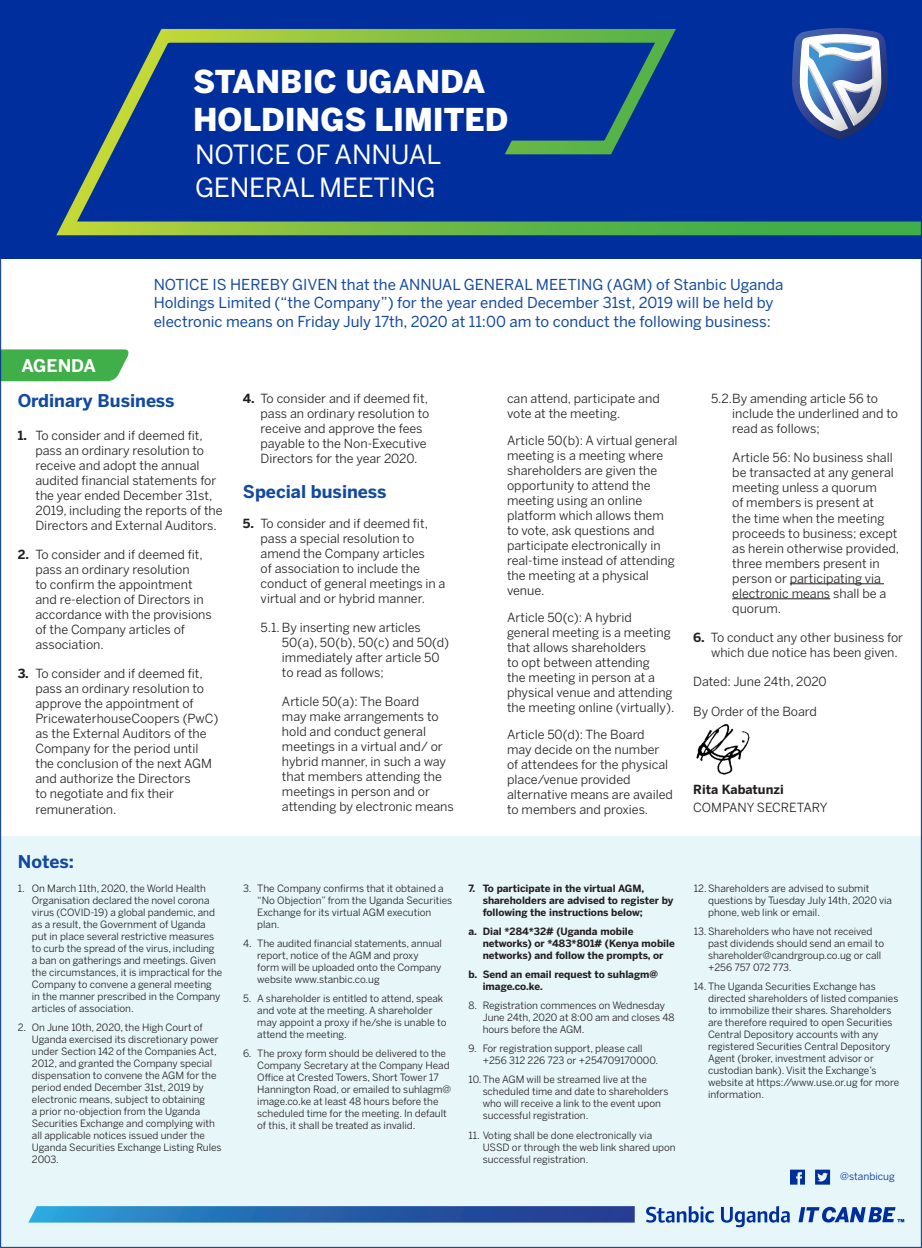
<style>
.page{position:relative;width:922px;height:1248px;background:#fff}
.page>*{position:absolute;margin:0;border:0;box-sizing:border-box;transform-origin:0 0}
.t1{font:900 31.25px/37.5px "Benton Sans";color:#fff}
.t2{font:26.25px/33px "Benton Sans";letter-spacing:-.01em;color:#fff}
.t3{font:700 17.5px "Benton Sans";color:#13499f}
.t4{font:700 17.5px "Benton Sans";color:#fff}
.t5{font:15px/18.8px "Benton Sans";color:#13499f}
.t6{font:12.5px/15px "Benton Sans";color:#231f20}
.t7{font:700 12.5px "Benton Sans";color:#231f20}
.t8{font:10.12px "Benton Sans";color:#002e9c}
.t9{font:10px/12px "Benton Sans";color:#231f20}
.t10{font:700 10px/12px "Benton Sans";color:#231f20}
.s1{font-weight:700}
</style>
<div class="page">
<div style="left:1px;top:836px;width:920px;height:411px;background:#e7f6f9"></div>
<hr style="left:789px;top:583px;width:94px;height:1px;background:#231f20">
<hr style="left:732px;top:598px;width:98px;height:1px;background:#231f20">
<div style="left:0;top:0;width:921px;height:259px;background:#002e9c"></div>
<svg style="left:2px;top:349px;width:127px;height:32px;background:#4cb354"></svg>
<svg style="left:56px;top:29px;width:863px;height:207px"></svg>
<svg style="left:791px;top:28px;width:96px;height:112px"></svg>
<svg style="left:28px;top:1206px;width:606px;height:16px;background:#2967af"></svg>
<img style="left:696px;top:724px;width:54px;height:51px">
<svg style="left:790px;top:1169px;width:14px;height:15px"></svg>
<svg style="left:815px;top:1169px;width:14px;height:15px"></svg>
<svg style="left:798px;top:1206px;width:106px;height:16px"></svg>
<svg style="left:646px;top:1206px;width:68px;height:16px"></svg>
<svg style="left:720px;top:1206px;width:69px;height:21px"></svg>
<p class="t1" style="left:193px;top:62px;width:316px">STANBIC UGANDA<br>HOLDINGS LIMITED</p>
<p class="t2" style="left:195px;top:138px;width:248px">NOTICE OF ANNUAL<br>GENERAL MEETING</p>
<p class="t4" style="left:21px;top:355px;width:76px">AGENDA</p>
<p class="t5" style="left:154px;top:274px;width:631px">NOTICE IS HEREBY GIVEN that the ANNUAL GENERAL MEETING (AGM) of Stanbic Uganda<br>Holdings Limited (“the Company”) for the year ended December 31st, 2019 will be held by electronic means on Friday July 17th, 2020 at 11:00 am to conduct the following business:</p>
<p class="t3" style="left:18px;top:390px;width:158px">Ordinary Business</p>
<p class="t6" style="left:35px;top:427px;width:189px;text-indent:-18px"><span class="s1">1.</span> To consider and if deemed fit, pass an ordinary resolution to receive and adopt the annual audited financial statements for the year ended December 31st,<br>2019, including the reports of the<br>Directors and External Auditors.</p>
<p class="t6" style="left:35px;top:547px;width:178px;text-indent:-18px"><span class="s1">2.</span> To consider and if deemed fit, pass an ordinary resolution<br>to confirm the appointment and re-election of Directors in accordance with the provisions of the Company articles of association.</p>
<p class="t6" style="left:35px;top:666px;width:184px;text-indent:-18px"><span class="s1">3.</span> To consider and if deemed fit, pass an ordinary resolution to approve the appointment of<br>PricewaterhouseCoopers (PwC) as the External Auditors of the<br>Company for the period until the conclusion of the next AGM and authorize the Directors<br>to negotiate and fix their remuneration.</p>
<p class="t3" style="left:18px;top:850px;width:58px">Notes:</p>
<p class="t9" style="left:32px;top:882px;width:192px;text-indent:-14px">1. On March 11th, 2020, the World Health Organisation declared the novel corona virus (COVID-19) a global pandemic, and as a result, the Government of Uganda put in place several restrictive measures to curb the spread of the virus, including a ban on gatherings and meetings. Given the circumstances, it is impractical for the Company to convene a general meeting in the manner prescribed in the Company articles of association.</p>
<p class="t9" style="left:32px;top:1021px;width:191px;text-indent:-14px">2. On June 10th, 2020, the High Court of Uganda exercised its discretionary power under Section 142 of the Companies Act, 2012, and granted the Company special dispensation to convene the AGM for the period ended December 31st, 2019 by electronic means, subject to obtaining<br>a prior no-objection from the Uganda Securities Exchange and complying with all applicable notices issued under the Uganda Securities Exchange Listing Rules 2003.</p>
<p class="t6" style="left:260px;top:391px;width:170px;text-indent:-18px"><span class="s1">4.</span> To consider and if deemed fit, pass an ordinary resolution to receive and approve the fees payable to the Non-Executive<br>Directors for the year 2020.</p>
<p class="t3" style="left:243px;top:481px;width:145px">Special business</p>
<p class="t6" style="left:260px;top:515px;width:186px;text-indent:-18px"><span class="s1">5.</span> To consider and if deemed fit, pass a special resolution to amend the Company articles<br>of association to include the conduct of general meetings in a virtual and or hybrid manner.</p>
<p class="t6" style="left:282px;top:619px;width:169px;text-indent:-21px">5.1. By inserting new articles<br>50(a), 50(b), 50(c) and 50(d) immediately after article 50 to read as follows;</p>
<p class="t6" style="left:282px;top:694px;width:173px">Article 50(a): The Board<br>may make arrangements to hold and conduct general meetings in a virtual and/ or hybrid manner, in such a way that members attending the meetings in person and or attending by electronic means</p>
<p class="t6" style="left:507px;top:391px;width:154px">can attend, participate and vote at the meeting.</p>
<p class="t6" style="left:507px;top:433px;width:172px">Article 50(b): A virtual general meeting is a meeting where shareholders are given the opportunity to attend the meeting using an online platform which allows them to vote, ask questions and participate electronically in real-time instead of attending the meeting at a physical venue.</p>
<p class="t6" style="left:507px;top:609px;width:169px">Article 50(c): A hybrid general meeting is a meeting that allows shareholders<br>to opt between attending<br>the meeting in person at a physical venue and attending the meeting online (virtually).</p>
<p class="t6" style="left:507px;top:726px;width:167px">Article 50(d): The Board<br>may decide on the number of attendees for the physical place/venue provided alternative means are availed to members and proxies.</p>
<p class="t6" style="left:732px;top:391px;width:167px;text-indent:-21px">5.2.By amending article 56 to include the underlined and to read as follows;</p>
<p class="t6" style="left:732px;top:450px;width:168px">Article 56: No business shall be transacted at any general meeting unless a quorum<br>of members is present at<br>the time when the meeting proceeds to business; except as herein otherwise provided, three members present in person or participating via electronic means shall be a quorum.</p>
<p class="t6" style="left:710px;top:629px;width:194px;text-indent:-18px"><span class="s1">6.</span> To conduct any other business for which due notice has been given.</p>
<p class="t6" style="left:693px;top:673px;width:135px">Dated: June 24th, 2020</p>
<p class="t6" style="left:693px;top:703px;width:125px">By Order of the Board</p>
<p class="t7" style="left:693px;top:781px;width:92px">Rita Kabatunzi</p>
<p class="t6" style="left:693px;top:800px;width:136px">COMPANY SECRETARY</p>
<p class="t9" style="left:257px;top:882px;width:196px;text-indent:-14px">3. The Company confirms that it obtained a “No Objection” from the Uganda Securities<br>Exchange for its virtual AGM execution plan.</p>
<p class="t9" style="left:257px;top:937px;width:186px;text-indent:-14px">4. The audited financial statements, annual report, notice of the AGM and proxy form will be uploaded onto the Company website www.stanbic.co.ug</p>
<p class="t9" style="left:257px;top:992px;width:191px;text-indent:-14px">5. A shareholder is entitled to attend, speak and vote at the meeting. A shareholder may appoint a proxy if he/she is unable to attend the meeting.</p>
<p class="t9" style="left:257px;top:1047px;width:195px;text-indent:-14px">6. The proxy form should be delivered to the Company Secretary at the Company Head Office at Crested Towers, Short Tower 17<br>Hannington Road, or emailed to suhlagm@ image.co.ke at least 48 hours before the scheduled time for the meeting. In default of this, it shall be treated as invalid.</p>
<p class="t10" style="left:482px;top:882px;width:192px;text-indent:-14px">7. To participate in the virtual AGM, shareholders are advised to register by following the instructions below;</p>
<p class="t10" style="left:482px;top:925px;width:194px;text-indent:-14px">a. Dial *284*32# (Uganda mobile networks) or *483*801# (Kenya mobile networks) and follow the prompts, or</p>
<p class="t10" style="left:482px;top:968px;width:177px;text-indent:-14px">b. Send an email request to suhlagm@ image.co.ke.</p>
<p class="t9" style="left:482px;top:999px;width:193px;text-indent:-14px">8. Registration commences on Wednesday<br>June 24th, 2020 at 8:00 am and closes 48 hours before the AGM.</p>
<p class="t9" style="left:482px;top:1042px;width:177px;text-indent:-14px">9. For registration support, please call +256 312 226 723 or +254709170000.</p>
<p class="t9" style="left:482px;top:1073px;width:187px;text-indent:-14px">10.The AGM will be streamed live at the scheduled time and date to shareholders who will receive a link to the event upon successful registration.</p>
<p class="t9" style="left:482px;top:1128px;width:194px;text-indent:-14px">11. Voting shall be done electronically via<br>USSD or through the web link shared upon successful registration.</p>
<p class="t9" style="left:708px;top:882px;width:185px;text-indent:-14px">12.Shareholders are advised to submit questions by Tuesday July 14th, 2020 via phone, web link or email.</p>
<p class="t9" style="left:708px;top:925px;width:177px;text-indent:-14px">13. Shareholders who have not received past dividends should send an email to shareholder@candrgroup.co.ug or call +256 757 072 773.</p>
<p class="t9" style="left:708px;top:980px;width:192px;text-indent:-14px">14. The Uganda Securities Exchange has directed shareholders of listed companies to immobilize their shares. Shareholders are therefore required to open Securities Central Depository accounts with any registered Securities Central Depository Agent (broker, investment advisor or custodian bank). Visit the Exchange’s website at https://www.use.or.ug for more information.</p>
<p class="t8" style="left:840px;top:1170px;width:56px">@stanbicug</p>
</div>
